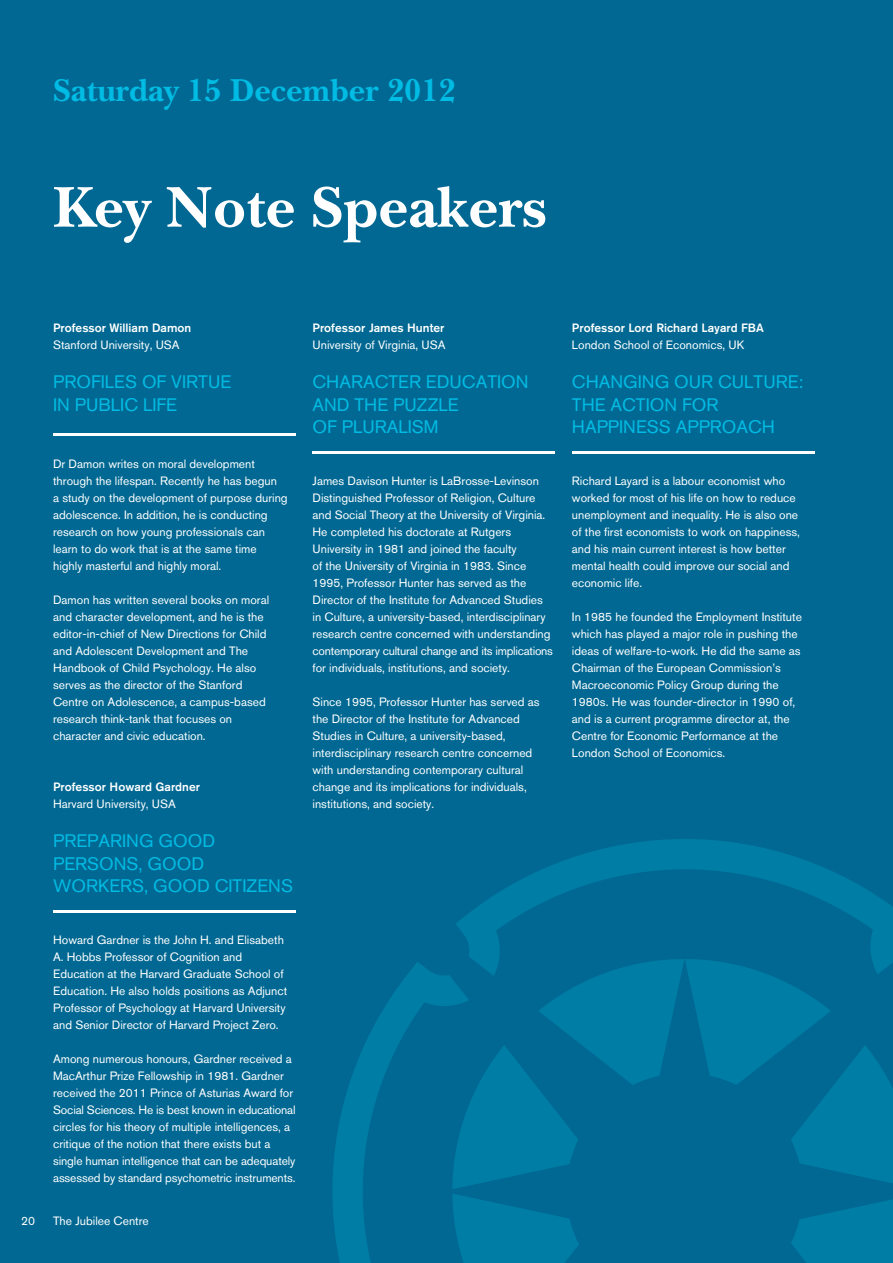
<style>
.page{position:relative;width:893px;height:1263px;background:#006892}
.page>*{position:absolute;margin:0;border:0;box-sizing:border-box;transform-origin:0 0}
.t1{font:700 60px "New Baskerville LT";color:#fff}
.t2{font:700 33px "New Baskerville LT";color:#00bbe3}
.t3{font:18px/22.5px "Akzidenz Grotesk BQ";color:#00bbe3}
.t4{font:12px/17px "Akzidenz Grotesk BQ";color:#fff}
.t5{font:500 12px "Akzidenz Grotesk BQ";color:#fff}
</style>
<div class="page">
<hr style="left:53px;top:434px;width:243px;height:2px;background:#fff">
<hr style="left:313px;top:451px;width:242px;height:2px;background:#fff">
<hr style="left:572px;top:451px;width:242px;height:2px;background:#fff">
<hr style="left:53px;top:910px;width:243px;height:2px;background:#fff">
<svg style="left:332px;top:839px;width:561px;height:424px"></svg>
<h2 class="t2" style="left:53px;top:71px;width:404px">Saturday 15 December 2012</h2>
<h1 class="t1" style="left:53px;top:172px;width:495px">Key Note Speakers</h1>
<p class="t5" style="left:53px;top:320px;width:140px">Professor William Damon</p>
<p class="t4" style="left:53px;top:336px;width:128px">Stanford University, USA</p>
<h3 class="t3" style="left:53px;top:371px;width:180px">PROFILES OF VIRTUE<br>IN PUBLIC LIFE</h3>
<p class="t4" style="left:53px;top:455px;width:236px">Dr Damon writes on moral development through the lifespan. Recently he has begun<br>a study on the development of purpose during adolescence. In addition, he is conducting research on how young professionals can learn to do work that is at the same time highly masterful and highly moral.</p>
<p class="t4" style="left:53px;top:591px;width:218px">Damon has written several books on moral and character development, and he is the editor-in-chief of New Directions for Child and Adolescent Development and The Handbook of Child Psychology. He also serves as the director of the Stanford Centre on Adolescence, a campus-based research think-tank that focuses on character and civic education.</p>
<p class="t5" style="left:53px;top:779px;width:148px">Professor Howard Gardner</p>
<p class="t4" style="left:53px;top:795px;width:124px">Harvard University, USA</p>
<h3 class="t3" style="left:53px;top:830px;width:241px">PREPARING GOOD<br>PERSONS, GOOD<br>WORKERS, GOOD CITIZENS</h3>
<p class="t4" style="left:53px;top:931px;width:236px">Howard Gardner is the John H. and Elisabeth A. Hobbs Professor of Cognition and Education at the Harvard Graduate School of Education. He also holds positions as Adjunct Professor of Psychology at Harvard University and Senior Director of Harvard Project Zero.</p>
<p class="t4" style="left:53px;top:1050px;width:244px">Among numerous honours, Gardner received a MacArthur Prize Fellowship in 1981. Gardner received the 2011 Prince of Asturias Award for Social Sciences. He is best known in educational circles for his theory of multiple intelligences, a critique of the notion that there exists but a single human intelligence that can be adequately assessed by standard psychometric instruments.</p>
<p class="t4" style="left:21px;top:1212px;width:15px">20</p>
<p class="t4" style="left:53px;top:1212px;width:97px">The Jubilee Centre</p>
<p class="t5" style="left:313px;top:320px;width:133px">Professor James Hunter</p>
<p class="t4" style="left:313px;top:336px;width:135px">University of Virginia, USA</p>
<h3 class="t3" style="left:313px;top:371px;width:218px">CHARACTER EDUCATION<br>AND THE PUZZLE<br>OF PLURALISM</h3>
<p class="t4" style="left:313px;top:472px;width:242px">James Davison Hunter is LaBrosse-Levinson Distinguished Professor of Religion, Culture and Social Theory at the University of Virginia.<br>He completed his doctorate at Rutgers University in 1981 and joined the faculty<br>of the University of Virginia in 1983. Since 1995, Professor Hunter has served as the Director of the Institute for Advanced Studies in Culture, a university-based, interdisciplinary research centre concerned with understanding contemporary cultural change and its implications for individuals, institutions, and society.</p>
<p class="t4" style="left:313px;top:693px;width:229px">Since 1995, Professor Hunter has served as the Director of the Institute for Advanced Studies in Culture, a university-based, interdisciplinary research centre concerned with understanding contemporary cultural change and its implications for individuals, institutions, and society.</p>
<p class="t5" style="left:572px;top:320px;width:194px">Professor Lord Richard Layard FBA</p>
<p class="t4" style="left:572px;top:336px;width:174px">London School of Economics, UK</p>
<h3 class="t3" style="left:572px;top:371px;width:233px">CHANGING OUR CULTURE:<br>THE ACTION FOR<br>HAPPINESS APPROACH</h3>
<p class="t4" style="left:572px;top:472px;width:230px">Richard Layard is a labour economist who worked for most of his life on how to reduce unemployment and inequality. He is also one of the first economists to work on happiness, and his main current interest is how better mental health could improve our social and economic life.</p>
<p class="t4" style="left:572px;top:608px;width:232px">In 1985 he founded the Employment Institute which has played a major role in pushing the ideas of welfare-to-work. He did the same as Chairman of the European Commission’s Macroeconomic Policy Group during the 1980s. He was founder-director in 1990 of, and is a current programme director at, the Centre for Economic Performance at the London School of Economics.</p>
</div>
